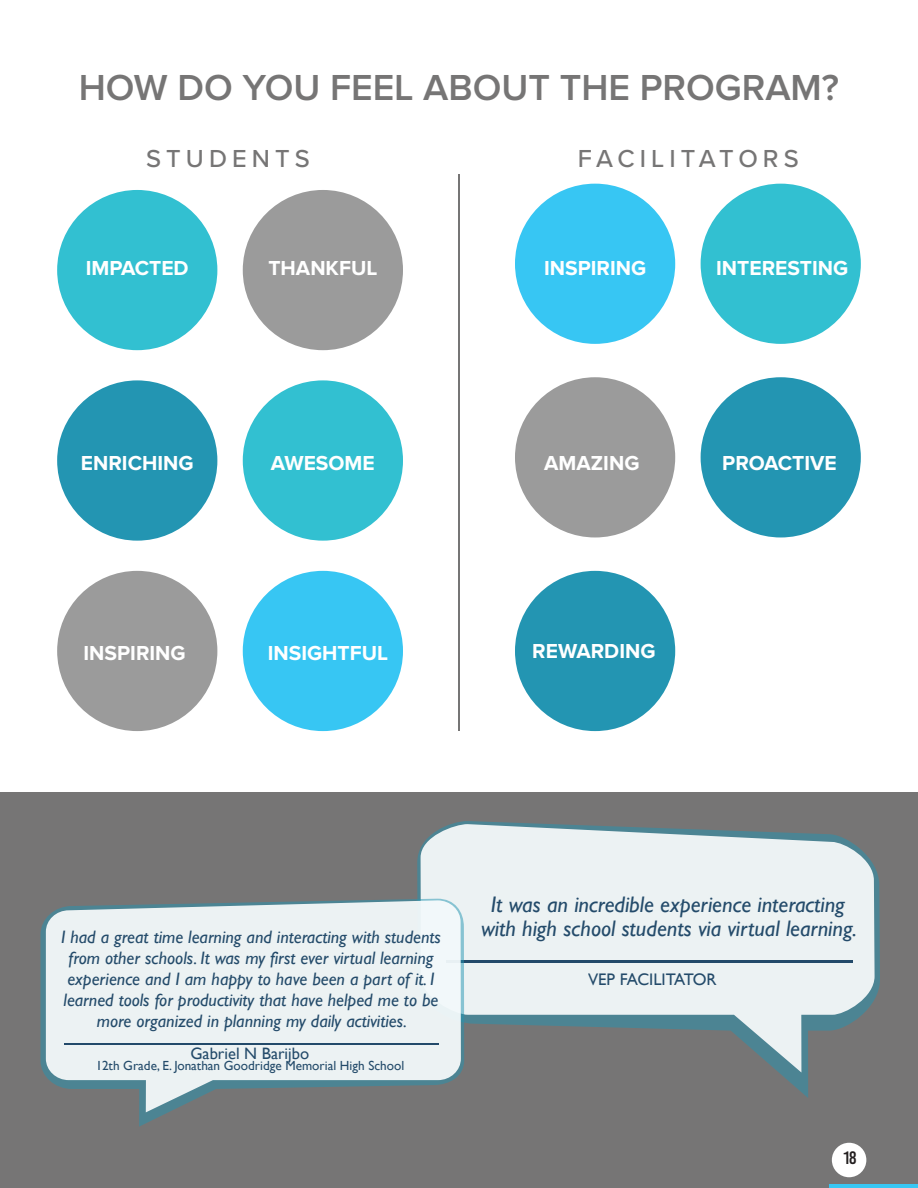
<style>
.page{position:relative;width:918px;height:1188px;background:#fff}
.page>*{position:absolute;margin:0;border:0;box-sizing:border-box;transform-origin:0 0}
.t1{font:600 37.5px "Proxima Nova";color:#767575}
.t2{font:500 25.5px "Proxima Nova";letter-spacing:.2em;color:#767575}
.t3{font:italic 22.5px/24px "Gill Sans";color:#0d385b;text-align:center}
.t4{font:700 21px "Proxima Nova";color:#fff}
.t5{font:italic 18px/21px "Gill Sans";color:#0d385b;text-align:center}
.t6{font:18px "Bebas Kai";color:#231f20}
.t7{font:16.8px "Gill Sans";color:#0d385b}
.t8{font:16.5px "Gill Sans";color:#0d385b}
.t9{font:13.2px "Gill Sans";color:#0d385b}
</style>
<div class="page">
<div style="left:0;top:793px;width:918px;height:395px;background:#767575"></div>
<div style="left:57px;top:190px;width:160px;height:160px;background:#32c0d1;border-radius:50%"></div>
<div style="left:57px;top:380px;width:160px;height:161px;background:#2395b2;border-radius:50%"></div>
<div style="left:57px;top:571px;width:160px;height:160px;background:#9b9b9b;border-radius:50%"></div>
<div style="left:243px;top:571px;width:160px;height:160px;background:#37c6f3;border-radius:50%"></div>
<div style="left:243px;top:380px;width:160px;height:161px;background:#32c0d1;border-radius:50%"></div>
<div style="left:243px;top:190px;width:160px;height:160px;background:#9b9b9b;border-radius:50%"></div>
<div style="left:515px;top:184px;width:160px;height:160px;background:#37c6f3;border-radius:50%"></div>
<div style="left:515px;top:377px;width:160px;height:160px;background:#9b9b9b;border-radius:50%"></div>
<div style="left:515px;top:571px;width:160px;height:160px;background:#2395b2;border-radius:50%"></div>
<div style="left:701px;top:377px;width:160px;height:160px;background:#2395b2;border-radius:50%"></div>
<div style="left:701px;top:184px;width:160px;height:160px;background:#32c0d1;border-radius:50%"></div>
<svg style="left:417px;top:821px;width:463px;height:277px"></svg>
<svg style="left:421px;top:824px;width:454px;height:249px;fill:#ecf2f3"></svg>
<hr style="left:446px;top:960px;width:406px;height:2px;background:#0d385b">
<svg style="left:40px;top:899px;width:424px;height:228px"></svg>
<svg style="left:46px;top:900px;width:415px;height:212px;background:#d6dddf"></svg>
<hr style="left:64px;top:1043px;width:375px;height:2px;background:#0d385b">
<hr style="left:458px;top:175px;width:2px;height:556px;background:#767575">
<div style="left:832px;top:1143px;width:34px;height:34px;background:#fff;border-radius:50%"></div>
<hr style="left:830px;top:1185px;width:88px;height:3px;background:#37c6f3">
<h1 class="t1" style="left:79px;top:71px;width:762px">HOW DO YOU FEEL ABOUT THE PROGRAM?</h1>
<h2 class="t2" style="left:146px;top:140px;width:165px">STUDENTS</h2>
<h2 class="t2" style="left:578px;top:140px;width:222px">FACILITATORS</h2>
<p class="t4" style="left:86px;top:256px;width:104px">IMPACTED</p>
<p class="t4" style="left:268px;top:256px;width:110px">THANKFUL</p>
<p class="t4" style="left:544px;top:256px;width:104px">INSPIRING</p>
<p class="t4" style="left:716px;top:256px;width:134px">INTERESTING</p>
<p class="t4" style="left:81px;top:451px;width:114px">ENRICHING</p>
<p class="t4" style="left:271px;top:451px;width:105px">AWESOME</p>
<p class="t4" style="left:544px;top:451px;width:97px">AMAZING</p>
<p class="t4" style="left:722px;top:451px;width:116px">PROACTIVE</p>
<p class="t4" style="left:84px;top:641px;width:104px">INSPIRING</p>
<p class="t4" style="left:268px;top:641px;width:122px">INSIGHTFUL</p>
<p class="t4" style="left:532px;top:639px;width:125px">REWARDING</p>
<p class="t5" style="left:61px;top:926px;width:381px">I had a great time learning and interacting with students from other schools. It was my first ever virtual learning experience and I am happy to have been a part of it. I learned tools for productivity that have helped me to be more organized in planning my daily activities.</p>
<p class="t8" style="left:190px;top:1044px;width:120px">Gabriel N Barijbo</p>
<p class="t9" style="left:95px;top:1058px;width:310px">12th Grade, E. Jonathan Goodridge Memorial High School</p>
<p class="t3" style="left:481px;top:892px;width:378px">It was an incredible experience interacting with high school students via virtual learning.</p>
<p class="t7" style="left:588px;top:970px;width:130px">VEP FACILITATOR</p>
<p class="t6" style="left:844px;top:1149px;width:15px">18</p>
</div>
